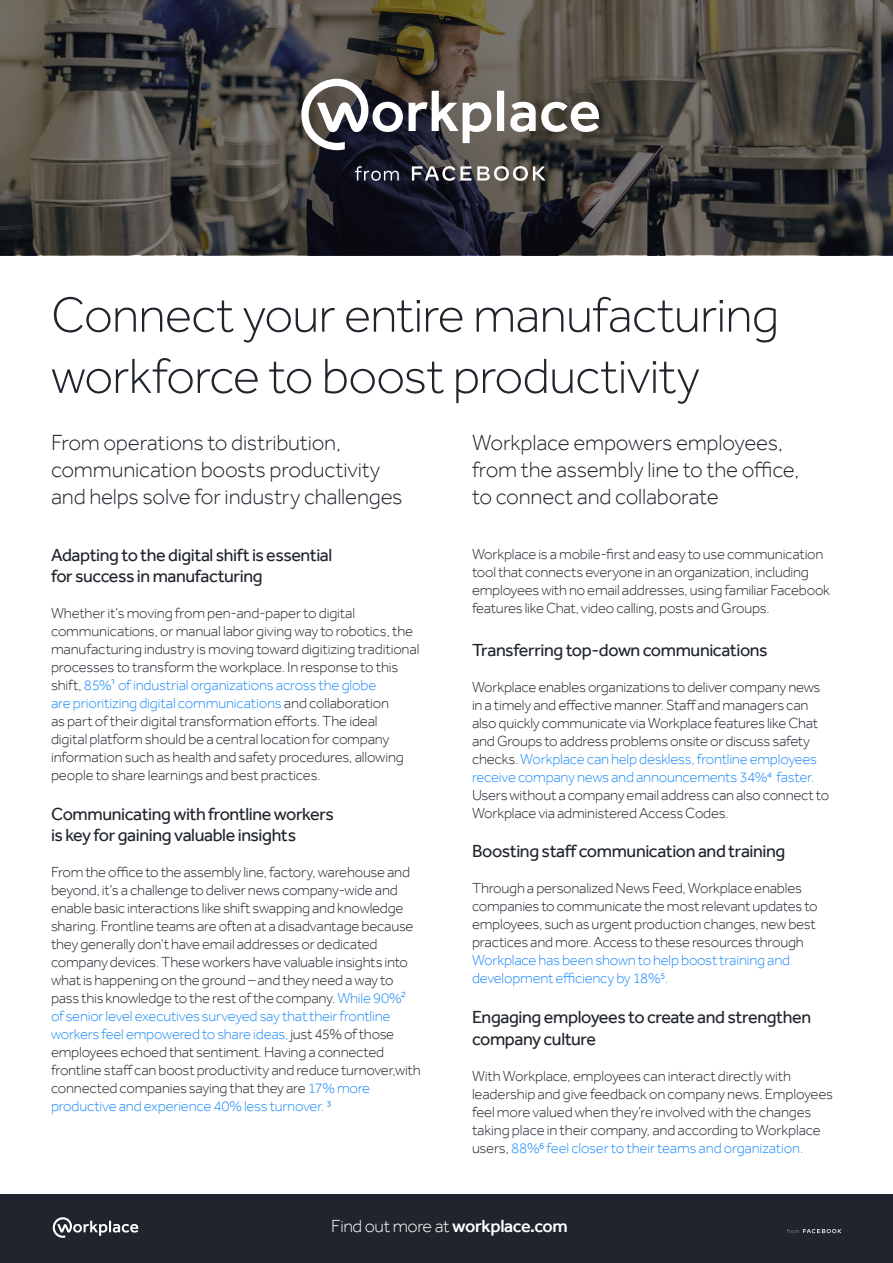
<style>
.page{position:relative;width:893px;height:1263px;background:#fff}
.page>*{position:absolute;margin:0;border:0;box-sizing:border-box;transform-origin:0 0}
.t1{font:300 51px/61.2px "Effra";letter-spacing:-.015em;color:#20252d}
.t2{font:300 22.5px/27px "Effra";letter-spacing:-.01em;color:#20252d}
.t3{font:18px/21.6px "Effra";letter-spacing:-.02em;color:#20252d}
.t4{font:300 18px "Effra";letter-spacing:-.02em;color:#fff}
.t5{font:300 15px/18px "Effra";letter-spacing:-.015em;color:#20252d}
.s1{color:#1f8cf7}
.s2{font-weight:500}
</style>
<div class="page">
<div style="left:0;top:1195px;width:893px;height:68px;background:#20252d"></div>
<svg style="left:0;top:0;width:893px;height:255px;background:#44413d"></svg>
<svg style="left:53px;top:1217px;width:85px;height:21px"></svg>
<svg style="left:787px;top:1229px;width:54px;height:4px"></svg>
<svg style="left:412px;top:166px;width:134px;height:15px"></svg>
<svg style="left:355px;top:166px;width:44px;height:15px"></svg>
<svg style="left:301px;top:79px;width:298px;height:71px"></svg>
<p class="t1" style="left:51px;top:283px;width:730px">Connect your entire manufacturing workforce to boost productivity</p>
<p class="t2" style="left:51px;top:429px;width:353px">From operations to distribution, communication boosts productivity and helps solve for industry challenges</p>
<p class="t2" style="left:472px;top:429px;width:329px">Workplace empowers employees, from the assembly line to the office, to connect and collaborate</p>
<p class="t3" style="left:51px;top:544px;width:283px">Adapting to the digital shift is essential for success in manufacturing</p>
<p class="t5" style="left:51px;top:604px;width:370px">Whether it’s moving from pen-and-paper to digital communications, or manual labor giving way to robotics, the manufacturing industry is moving toward digitizing traditional processes to transform the workplace. In response to this shift, <span class="s1">85%¹ of industrial organizations across the globe<br>are prioritizing digital communications</span> and collaboration<br>as part of their digital transformation efforts. The ideal<br>digital platform should be a central location for company information such as health and safety procedures, allowing people to share learnings and best practices.</p>
<p class="t3" style="left:51px;top:803px;width:284px">Communicating with frontline workers is key for gaining valuable insights</p>
<p class="t5" style="left:51px;top:863px;width:371px">From the office to the assembly line, factory, warehouse and beyond, it’s a challenge to deliver news company-wide and enable basic interactions like shift swapping and knowledge sharing. Frontline teams are often at a disadvantage because they generally don’t have email addresses or dedicated company devices. These workers have valuable insights into what is happening on the ground – and they need a way to pass this knowledge to the rest of the company. <span class="s1">While 90%² of senior level executives surveyed say that their frontline workers feel empowered to share ideas,</span> just 45% of those employees echoed that sentiment. Having a connected frontline staff can boost productivity and reduce turnover,with connected companies saying that they are <span class="s1">17% more productive and experience 40% less turnover. 3</span></p>
<p class="t5" style="left:472px;top:544px;width:360px">Workplace is a mobile-first and easy to use communication tool that connects everyone in an organization, including employees with no email addresses, using familiar Facebook features like Chat, video calling, posts and Groups.</p>
<p class="t3" style="left:472px;top:639px;width:297px">Transferring top-down communications</p>
<p class="t5" style="left:472px;top:678px;width:359px">Workplace enables organizations to deliver company news in a timely and effective manner. Staff and managers can also quickly communicate via Workplace features like Chat and Groups to address problems onsite or discuss safety checks. <span class="s1">Workplace can help deskless, frontline employees receive company news and announcements 34%4 faster.<br></span>Users without a company email address can also connect to Workplace via administered Access Codes.</p>
<p class="t3" style="left:472px;top:840px;width:315px">Boosting staff communication and training</p>
<p class="t5" style="left:472px;top:879px;width:347px">Through a personalized News Feed, Workplace enables companies to communicate the most relevant updates to employees, such as urgent production changes, new best practices and more. Access to these resources through <span class="s1">Workplace has been shown to helpboost training and development efficiency by 18%5.</span></p>
<p class="t3" style="left:472px;top:1006px;width:341px">Engaging employees to create and strengthen company culture</p>
<p class="t5" style="left:472px;top:1066px;width:363px">With Workplace, employees can interact directly with leadership and give feedback on company news. Employees feel more valued when they’re involved with the changes taking place in their company, and according to Workplace users, <span class="s1">88%6 feel closer to their teams and organization.</span></p>
<p class="t4" style="left:331px;top:1215px;width:238px">Find out more at <span class="s2">workplace.com</span></p>
</div>
